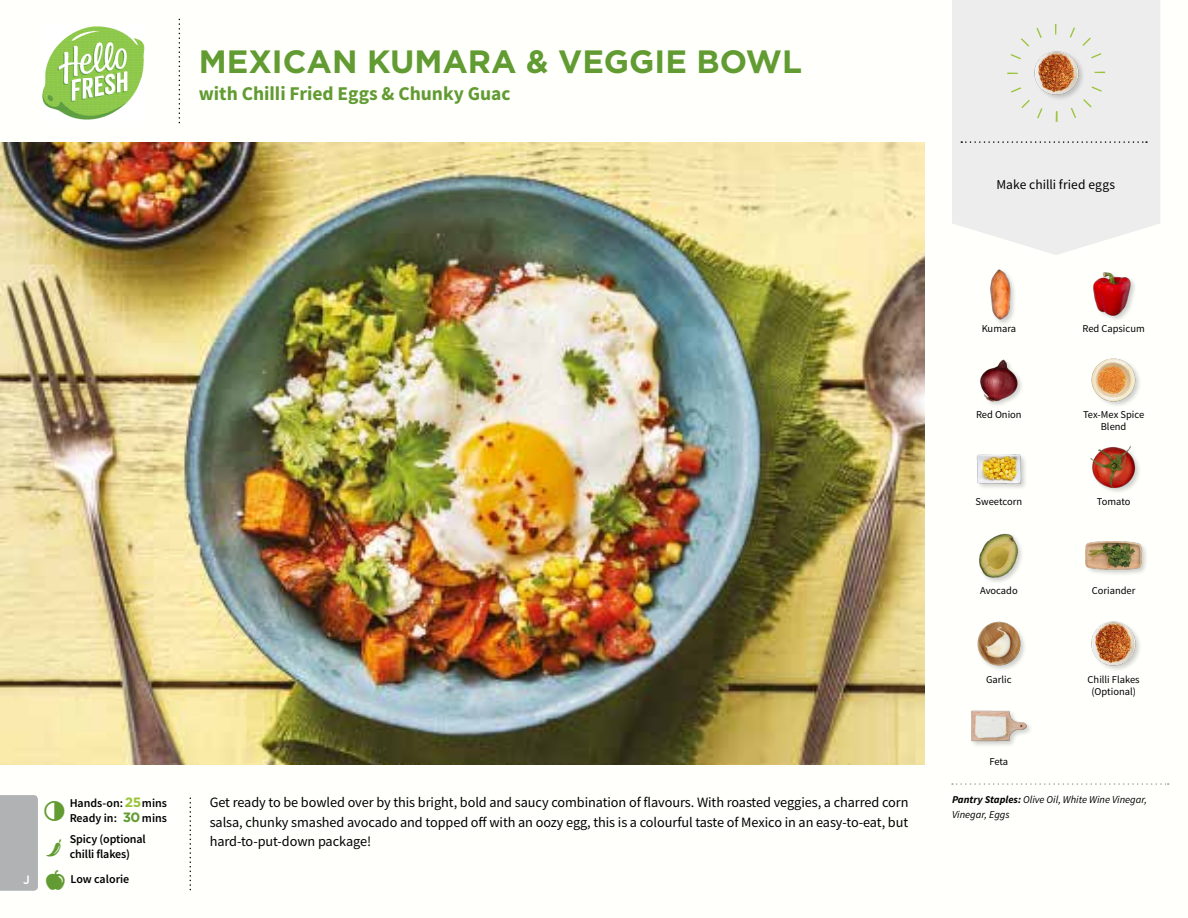
<style>
.page{position:relative;width:1188px;height:918px;background:#fff}
.page>*{position:absolute;margin:0;border:0;box-sizing:border-box;transform-origin:0 0}
.t1{font:700 32.25px "Gotham";color:#619b31}
.t2{font:700 19.5px "Source Sans Pro";color:#619b31}
.t3{font:14.25px/19.5px "Source Sans Pro";letter-spacing:-.005em;color:#000;text-align:justify}
.t4{font:13.5px "Source Sans Pro";letter-spacing:.005em;color:#000}
.t5{font:600 12px/15px "Source Sans Pro";letter-spacing:-.01em;color:#000}
.t6{font:500 12px "Gotham";color:#fff}
.t7{font:10.5px/12px "Source Sans Pro";color:#000;text-align:center}
.t8{font:italic 10.5px/15px "Source Sans Pro";color:#000}
.s1{font-family:"Gotham";font-weight:700;font-size:13.5px;color:#9ac43a}
.s2{font-family:"Gotham";font-weight:700;font-size:13.5px;color:#619b31}
.s3{font-weight:700}
</style>
<div class="page">
<img style="left:43px;top:26px;width:102px;height:94px">
<div style="left:0;top:795px;width:38px;height:96px;background:#b1b2b4"></div>
<img style="left:1090px;top:445px;width:50px;height:48px">
<img style="left:1091px;top:358px;width:49px;height:48px">
<img style="left:976px;top:454px;width:50px;height:35px">
<div style="left:1084px;top:540px;width:65px;height:37px;background:#000;opacity:.2"></div>
<img style="left:1085px;top:540px;width:57px;height:37px">
<div style="left:978px;top:532px;width:47px;height:52px;background:#000;opacity:.2"></div>
<img style="left:978px;top:532px;width:44px;height:47px">
<img style="left:1091px;top:621px;width:50px;height:50px">
<img style="left:980px;top:359px;width:42px;height:47px">
<img style="left:977px;top:621px;width:48px;height:49px">
<img style="left:1092px;top:272px;width:43px;height:48px">
<div style="left:988px;top:268px;width:29px;height:59px;background:#000;opacity:.2"></div>
<img style="left:988px;top:268px;width:29px;height:54px">
<svg style="left:952px;top:0;width:208px;height:255px;background:#eeeeed"></svg>
<svg style="left:961px;top:141px;width:186px;height:2px"></svg>
<div style="left:1007px;top:24px;width:98px;height:98px;border:11px dashed #9ac43a;border-radius:50%"></div>
<img style="left:0;top:142px;width:925px;height:623px">
<svg style="left:952px;top:783px;width:217px;height:2px"></svg>
<img style="left:1028px;top:44px;width:57px;height:58px">
<div style="left:970px;top:709px;width:64px;height:39px;background:#000;opacity:.2"></div>
<img style="left:970px;top:709px;width:57px;height:39px">
<h1 class="t1" style="left:199px;top:40px;width:605px">MEXICAN KUMARA &amp; VEGGIE BOWL</h1>
<h2 class="t2" style="left:199px;top:80px;width:313px">with Chilli Fried Eggs &amp; Chunky Guac</h2>
<p class="t4" style="left:996px;top:176px;width:120px">Make chilli fried eggs</p>
<p class="t6" style="left:23px;top:872px;width:8px">J</p>
<p class="t5" style="left:70px;top:796px;width:99px">Hands-on: <span class="s1">25</span>mins<br>Ready in: <span class="s2">30</span>mins</p>
<p class="t3" style="left:210px;top:793px;width:700px">Get ready to be bowled over by this bright, bold and saucy combination of flavours. With roasted veggies, a charred corn salsa, chunky smashed avocado and topped off with an oozy egg, this is a colourful taste of Mexico in an easy-to-eat, but hard-to-put-down package!</p>
<p class="t5" style="left:70px;top:831px;width:77px">Spicy (optional chilli flakes)</p>
<p class="t5" style="left:71px;top:871px;width:60px">Low calorie</p>
<p class="t7" style="left:982px;top:322px;width:36px">Kumara</p>
<p class="t7" style="left:976px;top:409px;width:47px">Red Onion</p>
<p class="t7" style="left:1083px;top:322px;width:64px">Red Capsicum</p>
<p class="t7" style="left:1083px;top:409px;width:63px">Tex-Mex Spice<br>Blend</p>
<p class="t7" style="left:976px;top:496px;width:48px">Sweetcorn</p>
<p class="t7" style="left:1097px;top:496px;width:35px">Tomato</p>
<p class="t7" style="left:980px;top:584px;width:39px">Avocado</p>
<p class="t7" style="left:1092px;top:584px;width:45px">Coriander</p>
<p class="t7" style="left:986px;top:674px;width:27px">Garlic</p>
<p class="t7" style="left:1088px;top:674px;width:54px">Chilli Flakes (Optional)</p>
<p class="t7" style="left:990px;top:756px;width:20px">Feta</p>
<p class="t8" style="left:952px;top:792px;width:197px"><span class="s3">Pantry Staples:</span> Olive Oil, White Wine Vinegar,<br>Vinegar, Eggs</p>
</div>
